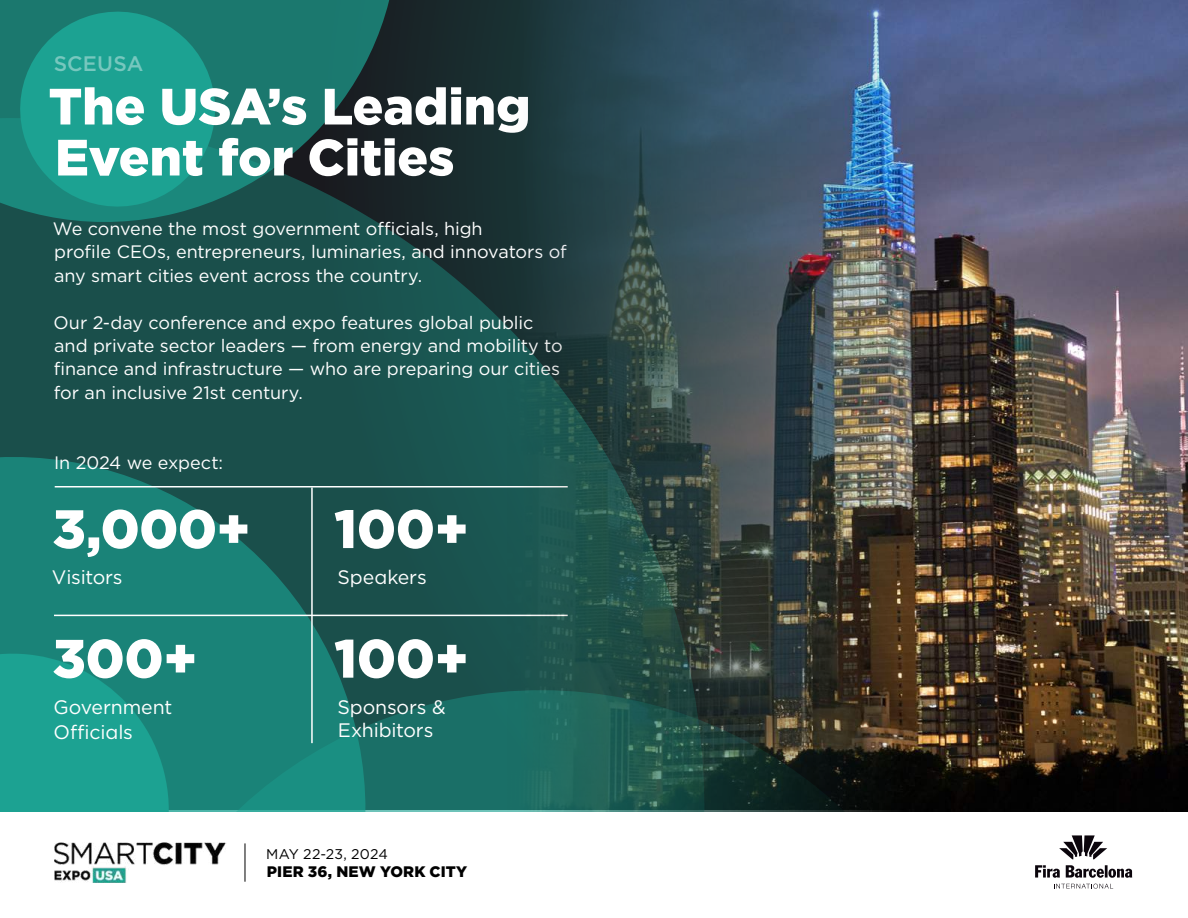
<style>
.page{position:relative;width:1188px;height:918px;background:#fff}
.page>*{position:absolute;margin:0;border:0;box-sizing:border-box;transform-origin:0 0}
.t1{font:900 54px "Gotham";letter-spacing:-.01em;color:#fff}
.t2{font:900 51px/51px "Gotham";color:#fff}
.t3{font:500 21px "Gotham";letter-spacing:.01em;color:#77c7be}
.t4{font:19.5px/25.2px "Gotham";letter-spacing:-.005em;color:#fff}
.t5{font:18px/23.4px "Gotham";letter-spacing:-.005em;color:#fff}
.t6{font:900 15.3px "Gotham";letter-spacing:.01em;color:#000}
.t7{font:14.1px "Gotham";letter-spacing:.015em;color:#000}
</style>
<div class="page">
<svg style="left:0;top:0;width:429px;height:46px;background:#1a655e"></svg>
<svg style="left:0;top:46px;width:508px;height:765px;background:#1a5853"></svg>
<svg style="left:52px;top:644px;width:456px;height:167px;background:#1a7e73"></svg>
<svg style="left:10px;top:1px;width:215px;height:216px;background:#1b9486"></svg>
<hr style="left:311px;top:487px;width:2px;height:256px;background:#fff">
<hr style="left:54px;top:615px;width:514px;height:1px;background:#fff">
<hr style="left:55px;top:486px;width:513px;height:2px;background:#fff">
<img style="left:508px;top:0;width:680px;height:811px">
<hr style="left:245px;top:843px;width:1px;height:39px;background:#000">
<svg style="left:1035px;top:835px;width:97px;height:43px"></svg>
<svg style="left:1054px;top:884px;width:59px;height:5px"></svg>
<img style="left:54px;top:842px;width:172px;height:41px">
<p class="t3" style="left:54px;top:50px;width:91px">SCEUSA</p>
<h2 class="t2" style="left:49px;top:80px;width:483px">The USA’s Leading<br>Event for Cities</h2>
<p class="t5" style="left:53px;top:216px;width:515px">We convene the most government officials, high<br>profile CEOs, entrepreneurs, luminaries, and innovators of any smart cities event across the country.</p>
<p class="t5" style="left:54px;top:310px;width:511px">Our 2-day conference and expo features global public and private sector leaders — from energy and mobility to finance and infrastructure — who are preparing our cities for an inclusive 21st century.</p>
<p class="t5" style="left:54px;top:450px;width:171px">In 2024 we expect:</p>
<h1 class="t1" style="left:52px;top:498px;width:200px">3,000+</h1>
<p class="t4" style="left:52px;top:564px;width:72px">Visitors</p>
<h1 class="t1" style="left:52px;top:627px;width:147px">300+</h1>
<p class="t4" style="left:54px;top:694px;width:120px">Government<br>Officials</p>
<h1 class="t1" style="left:334px;top:498px;width:136px">100+</h1>
<p class="t4" style="left:338px;top:564px;width:91px">Speakers</p>
<h1 class="t1" style="left:334px;top:627px;width:136px">100+</h1>
<p class="t4" style="left:338px;top:695px;width:110px;line-height:23.4px">Sponsors &amp;<br>Exhibitors</p>
<p class="t7" style="left:266px;top:845px;width:123px">MAY 22-23, 2024</p>
<p class="t6" style="left:267px;top:863px;width:202px">PIER 36, NEW YORK CITY</p>
</div>
